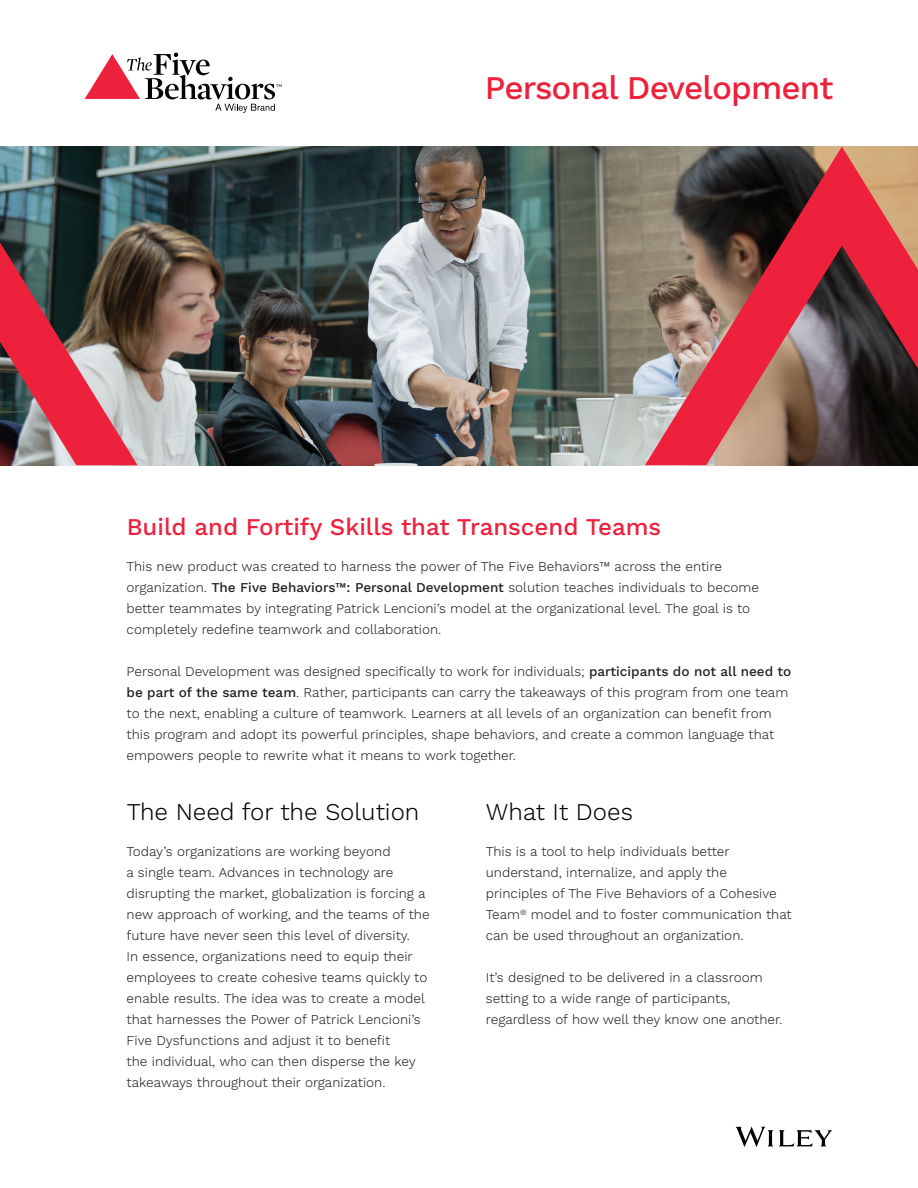
<style>
.page{position:relative;width:918px;height:1188px;background:#fff}
.page>*{position:absolute;margin:0;border:0;box-sizing:border-box;transform-origin:0 0}
.t1{font:500 33px "Work Sans";letter-spacing:-.025em;color:#ed213c}
.t2{font:500 24px "Work Sans";color:#ed213c}
.t3{font:300 24px "Work Sans";color:#000}
.t4{font:300 13.5px/21px "Work Sans";color:#231f20}
.s1{font-weight:500}
</style>
<div class="page">
<svg style="left:85px;top:53px;width:197px;height:60px"></svg>
<img style="left:0;top:147px;width:645px;height:318px">
<svg style="left:645px;top:147px;width:273px;height:318px;background:#905151"></svg>
<svg style="left:0;top:243px;width:138px;height:222px;background:#904d53"></svg>
<svg style="left:736px;top:1127px;width:96px;height:20px"></svg>
<p class="t1" style="left:485px;top:69px;width:350px">Personal Development</p>
<p class="t2" style="left:127px;top:513px;width:536px">Build and Fortify Skills that Transcend Teams</p>
<p class="t4" style="left:127px;top:557px;width:634px">This new product was created to harness the power of The Five Behaviors™ across the entire organization. <span class="s1">The Five Behaviors™: Personal Development</span> solution teaches individuals to become better teammates by integrating Patrick Lencioni’s model at the organizational level. The goal is to completely redefine teamwork and collaboration.</p>
<p class="t4" style="left:127px;top:662px;width:666px">Personal Development was designed specifically to work for individuals; <span class="s1">participants do not all need to be part of the same team</span>. Rather, participants can carry the takeaways of this program from one team to the next, enabling a culture of teamwork. Learners at all levels of an organization can benefit from this program and adopt its powerful principles, shape behaviors, and create a common language that empowers people to rewrite what it means to work together.</p>
<p class="t3" style="left:127px;top:798px;width:294px">The Need for the Solution</p>
<p class="t4" style="left:127px;top:842px;width:305px">Today’s organizations are working beyond<br>a single team. Advances in technology are disrupting the market, globalization is forcing a new approach of working, and the teams of the future have never seen this level of diversity.<br>In essence, organizations need to equip their employees to create cohesive teams quickly to enable results. The idea was to create a model that harnesses the Power of Patrick Lencioni’s Five Dysfunctions and adjust it to benefit<br>the individual, who can then disperse the key takeaways throughout their organization.</p>
<p class="t3" style="left:486px;top:798px;width:149px">What It Does</p>
<p class="t4" style="left:486px;top:842px;width:307px">This is a tool to help individuals better understand, internalize, and apply the principles of The Five Behaviors of a Cohesive Team<sup>®</sup> model and to foster communication that can be used throughout an organization.</p>
<p class="t4" style="left:486px;top:968px;width:298px">It’s designed to be delivered in a classroom setting to a wide range of participants, regardless of how well they know one another.</p>
</div>
